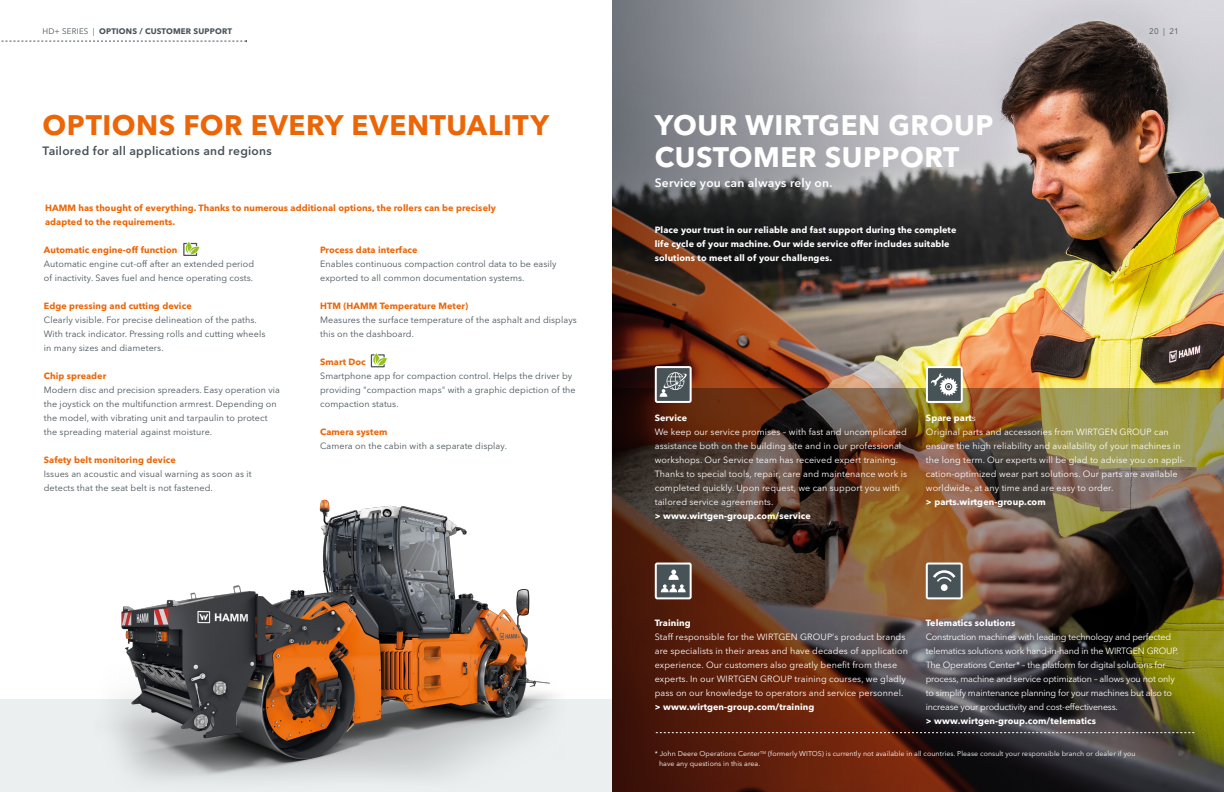
<style>
.page{position:relative;width:1224px;height:792px;background:#fff}
.page>*{position:absolute;margin:0;border:0;box-sizing:border-box;transform-origin:0 0}
.t1{font:700 28px/32px "Avenir Next LT Pro";letter-spacing:.02em;color:#fff}
.t2{font:700 28px "Avenir Next LT Pro";letter-spacing:.02em;color:#ec6608}
.t3{font:600 12px "Avenir Next LT Pro";letter-spacing:.02em;color:#485358}
.t4{font:600 12px "Avenir Next LT Pro";letter-spacing:.02em;color:#fff}
.t5{font:9px/14px "Avenir Next LT Pro";letter-spacing:.01em;color:#fff}
.t6{font:9px/14px "Avenir Next LT Pro";letter-spacing:.01em;color:#485358}
.t7{font:9px/14px "Avenir Next LT Pro";letter-spacing:-.02em;color:#fff}
.t8{font:700 9px/14px "Avenir Next LT Pro";letter-spacing:.01em;color:#fff}
.t9{font:700 9px/14px "Avenir Next LT Pro";letter-spacing:.01em;color:#ec6608}
.t10{font:700 8px "Avenir Next LT Pro";letter-spacing:.02em;color:#485358}
.t11{font:8px "Avenir Next LT Pro";color:#485358}
.t12{font:7px/10px "Avenir Next LT Pro";letter-spacing:.01em;color:#fff}
.s1{font-weight:400}
.s2{font-weight:700}
</style>
<div class="page">
<img style="left:918px;top:0;width:306px;height:388px">
<svg style="left:612px;top:0;width:306px;height:388px;background:#7a6c67"></svg>
<svg style="left:1px;top:40px;width:246px;height:2px"></svg>
<div style="left:0;top:700px;width:612px;height:92px;background:#eceff0"></div>
<img style="left:76px;top:499px;width:507px;height:281px">
<svg style="left:183px;top:242px;width:17px;height:14px"></svg>
<svg style="left:371px;top:353px;width:16px;height:14px"></svg>
<img style="left:612px;top:388px;width:612px;height:404px">
<div style="left:656px;top:367px;width:35px;height:35px;background:#485358;border-radius:2px"></div>
<div style="left:655px;top:366px;width:37px;height:37px;border:2px solid #fff;border-radius:2px"></div>
<svg style="left:660px;top:372px;width:27px;height:25px"></svg>
<div style="left:927px;top:367px;width:35px;height:35px;background:#485358;border-radius:2px"></div>
<div style="left:926px;top:366px;width:37px;height:37px;border:2px solid #fff;border-radius:2px"></div>
<svg style="left:931px;top:373px;width:27px;height:23px"></svg>
<div style="left:927px;top:564px;width:35px;height:34px;background:#485358;border-radius:2px"></div>
<div style="left:926px;top:563px;width:37px;height:36px;border:2px solid #fff;border-radius:2px"></div>
<div style="left:941px;top:584px;width:7px;height:7px;background:#fff;border-radius:50%"></div>
<svg style="left:933px;top:570px;width:22px;height:12px"></svg>
<div style="left:656px;top:564px;width:35px;height:34px;background:#485358;border-radius:2px"></div>
<div style="left:655px;top:563px;width:37px;height:36px;border:2px solid #fff;border-radius:2px"></div>
<svg style="left:661px;top:570px;width:25px;height:22px"></svg>
<svg style="left:656px;top:732px;width:538px;height:1px"></svg>
<p class="t10" style="left:43px;top:27px;width:191px"><span class="s1">HD+ SERIES |</span> OPTIONS / CUSTOMER SUPPORT</p>
<p class="t11" style="left:1149px;top:27px;width:31px">20 | 21</p>
<h1 class="t2" style="left:43px;top:108px;width:508px">OPTIONS FOR EVERY EVENTUALITY</h1>
<h2 class="t3" style="left:43px;top:143px;width:231px">Tailored for all applications and regions</h2>
<p class="t9" style="left:45px;top:201px;width:452px">HAMM has thought of everything. Thanks to numerous additional options, the rollers can be precisely adapted to the requirements.</p>
<p class="t9" style="left:44px;top:243px;width:135px">Automatic engine-off function</p>
<p class="t6" style="left:44px;top:257px;width:212px">Automatic engine cut-off after an extended period of inactivity. Saves fuel and hence operating costs.</p>
<p class="t9" style="left:44px;top:299px;width:149px">Edge pressing and cutting device</p>
<p class="t6" style="left:44px;top:313px;width:223px">Clearly visible. For precise delineation of the paths.<br>With track indicator. Pressing rolls and cutting wheels in many sizes and diameters.</p>
<p class="t9" style="left:44px;top:369px;width:64px">Chip spreader</p>
<p class="t6" style="left:44px;top:383px;width:238px">Modern disc and precision spreaders. Easy operation via the joystick on the multifunction armrest. Depending on the model, with vibrating unit and tarpaulin to protect the spreading material against moisture.</p>
<p class="t9" style="left:44px;top:453px;width:133px">Safety belt monitoring device</p>
<p class="t6" style="left:44px;top:467px;width:209px">Issues an acoustic and visual warning as soon as it detects that the seat belt is not fastened.</p>
<p class="t9" style="left:320px;top:243px;width:99px">Process data interface</p>
<p class="t6" style="left:320px;top:257px;width:238px">Enables continuous compaction control data to be easily exported to all common documentation systems.</p>
<p class="t9" style="left:320px;top:299px;width:150px">HTM (HAMM Temperature Meter)</p>
<p class="t6" style="left:320px;top:313px;width:258px">Measures the surface temperature of the asphalt and displays this on the dashboard.</p>
<p class="t9" style="left:320px;top:355px;width:47px">Smart Doc</p>
<p class="t6" style="left:320px;top:369px;width:257px">Smartphone app for compaction control. Helps the driver by providing "compaction maps" with a graphic depiction of the compaction status.</p>
<p class="t9" style="left:320px;top:425px;width:69px">Camera system</p>
<p class="t6" style="left:320px;top:439px;width:188px">Camera on the cabin with a separate display.</p>
<h1 class="t1" style="left:655px;top:108px;width:340px">YOUR WIRTGEN GROUP<br>CUSTOMER SUPPORT</h1>
<h2 class="t4" style="left:655px;top:175px;width:179px">Service you can always rely on.</h2>
<p class="t8" style="left:655px;top:223px;width:303px">Place your trust in our reliable and fast support during the complete life cycle of your machine. Our wide service offer includes suitable solutions to meet all of your challenges.</p>
<p class="t8" style="left:655px;top:411px;width:34px">Service</p>
<p class="t5" style="left:655px;top:425px;width:254px">We keep our service promises – with fast and uncomplicated assistance both on the building site and in our professional workshops. Our Service team has received expert training.<br>Thanks to special tools, repair, care and maintenance work is completed quickly. Upon request, we can support you with tailored service agreements.</p>
<p class="t8" style="left:655px;top:509px;width:158px">&gt; www.wirtgen-group.com/service</p>
<p class="t5" style="left:926px;top:411px;width:261px"><span class="s2">Spare part</span>s<br>Original parts and accessories from WIRTGEN GROUP can ensure the high reliability and availability of your machines in the long term. Our experts will be glad to advise you on appli&shy;cation-optimized wear part solutions. Our parts are available worldwide, at any time and are easy to order.</p>
<p class="t8" style="left:926px;top:495px;width:121px">&gt; parts.wirtgen-group.com</p>
<p class="t8" style="left:926px;top:616px;width:91px">Telematics solutions</p>
<p class="t7" style="left:926px;top:630px;width:254px">Construction machines with leading technology and perfected telematics solutions work hand-in-hand in the WIRTGEN GROUP.<br>The Operations Center* – the platform for digital solutions for process, machine and service optimization – allows you not only to simplify maintenance planning for your machines but also to increase your productivity and cost-effectiveness.</p>
<p class="t8" style="left:926px;top:714px;width:172px">&gt; www.wirtgen-group.com/telematics</p>
<p class="t12" style="left:659px;top:748px;width:478px;text-indent:-4px">* John Deere Operations Center<sup>TM</sup> (formerly WITOS) is currently not available in all countries. Please consult your responsible branch or dealer if you have any questions in this area.</p>
<p class="t8" style="left:655px;top:616px;width:37px">Training</p>
<p class="t5" style="left:655px;top:630px;width:255px">Staff responsible for the WIRTGEN GROUP‘s product brands are specialists in their areas and have decades of application experience. Our customers also greatly benefit from these experts. In our WIRTGEN GROUP training courses, we gladly pass on our knowledge to operators and service personnel.</p>
<p class="t8" style="left:655px;top:700px;width:161px">&gt; www.wirtgen-group.com/training</p>
</div>
